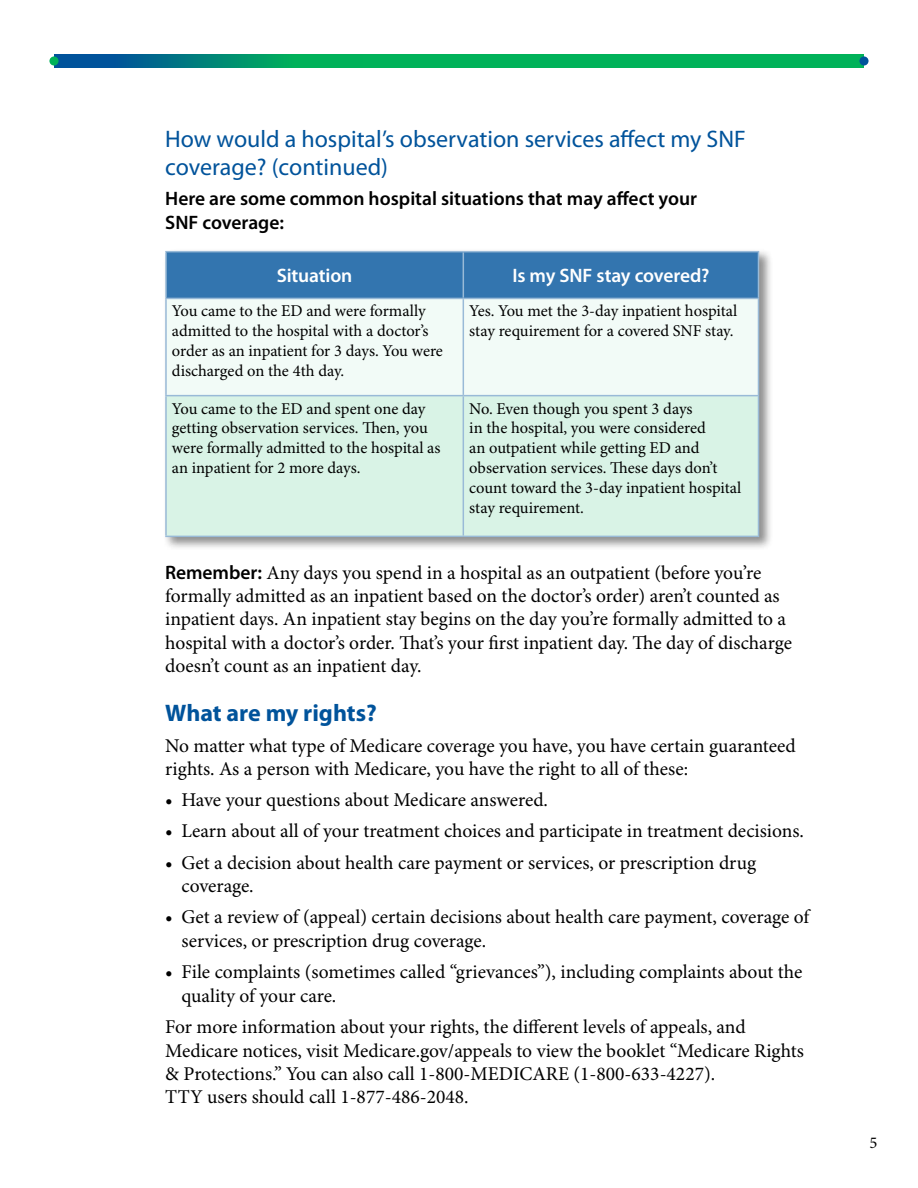
<style>
.page{position:relative;width:918px;height:1188px;background:#fff}
.page>*{position:absolute;margin:0;border:0;box-sizing:border-box;transform-origin:0 0}
.t1{font:24px/28.8px "Myriad Pro";color:#00539b}
.Fact_Sheet_Subheader{font:700 24px "Myriad Pro";color:#00539b}
.Fact_Sheet_Text{font:19.5px/23.4px "Minion Pro";color:#000}
.Fact_Sheet_Bullets_L{font:600 19.5px/23.4px "Myriad Pro";color:#000}
.Fact_Sheet_Chart_Hea{font:600 19.5px "Myriad Pro";letter-spacing:-.005em;color:#fff}
.Fact_Sheet_Chart_tex{font:16.5px/19.8px "Minion Pro";letter-spacing:-.005em;color:#000}
.s1{font-family:"Myriad Pro";font-weight:600}
</style>
<div class="page">
<div style="left:54px;top:54px;width:810px;height:14px;background:#00b259"></div>
<svg style="left:54px;top:54px;width:223px;height:14px;background:#007284"></svg>
<svg style="left:859px;top:56px;width:10px;height:10px"></svg>
<svg style="left:49px;top:56px;width:10px;height:10px"></svg>
<div style="left:163px;top:248px;width:610px;height:303px;background:#000;opacity:.45"></div>
<div style="left:167px;top:252px;width:591px;height:46px;background:#3375af"></div>
<div style="left:167px;top:299px;width:591px;height:96px;background:#f2fbf7"></div>
<div style="left:167px;top:396px;width:591px;height:140px;background:#d9f3e6"></div>
<hr style="left:165px;top:251px;width:298px;height:1px;background:#99bad7">
<hr style="left:165px;top:252px;width:2px;height:46px;background:#99bad7">
<hr style="left:463px;top:251px;width:296px;height:1px;background:#99bad7">
<hr style="left:463px;top:252px;width:1px;height:46px;background:#99bad7">
<hr style="left:758px;top:252px;width:1px;height:46px;background:#99bad7">
<hr style="left:165px;top:298px;width:298px;height:1px;background:#99bad7">
<hr style="left:463px;top:298px;width:296px;height:1px;background:#99bad7">
<hr style="left:165px;top:299px;width:2px;height:96px;background:#99bad7">
<hr style="left:463px;top:299px;width:1px;height:96px;background:#99bad7">
<hr style="left:758px;top:299px;width:1px;height:96px;background:#99bad7">
<hr style="left:165px;top:395px;width:298px;height:1px;background:#99bad7">
<hr style="left:165px;top:396px;width:2px;height:140px;background:#99bad7">
<hr style="left:463px;top:395px;width:296px;height:1px;background:#99bad7">
<hr style="left:463px;top:396px;width:1px;height:140px;background:#99bad7">
<hr style="left:758px;top:396px;width:1px;height:140px;background:#99bad7">
<hr style="left:165px;top:536px;width:298px;height:1px;background:#99bad7">
<hr style="left:463px;top:536px;width:296px;height:1px;background:#99bad7">
<p class="t1" style="left:165px;top:125px;width:582px">How would a hospital’s observation services affect my SNF coverage? (continued)</p>
<p class="Fact_Sheet_Bullets_L" style="left:165px;top:188px;width:533px">Here are some common hospital situations that may affect your<br>SNF coverage:</p>
<p class="Fact_Sheet_Chart_Hea" style="left:277px;top:265px;width:77px">Situation</p>
<p class="Fact_Sheet_Chart_Hea" style="left:512px;top:265px;width:199px">Is my SNF stay covered?</p>
<p class="Fact_Sheet_Chart_tex" style="left:172px;top:302px;width:272px">You came to the ED and were formally admitted to the hospital with a doctor’s order as an inpatient for 3 days. You were discharged on the 4th day.</p>
<p class="Fact_Sheet_Chart_tex" style="left:469px;top:302px;width:270px">Yes. You met the 3-day inpatient hospital stay requirement for a covered SNF stay.</p>
<p class="Fact_Sheet_Chart_tex" style="left:172px;top:399px;width:270px">You came to the ED and spent one day getting observation services. Then, you were formally admitted to the hospital as an inpatient for 2 more days.</p>
<p class="Fact_Sheet_Chart_tex" style="left:469px;top:399px;width:274px">No. Even though you spent 3 days<br>in the hospital, you were considered<br>an outpatient while getting ED and observation services. These days don’t count toward the 3-day inpatient hospital stay requirement.</p>
<p class="Fact_Sheet_Text" style="left:165px;top:561px;width:628px"><span class="s1">Remember:</span> Any days you spend in a hospital as an outpatient (before you’re formally admitted as an inpatient based on the doctor’s order) aren’t counted as inpatient days. An inpatient stay begins on the day you’re formally admitted to a hospital with a doctor’s order. That’s your first inpatient day. The day of discharge doesn’t count as an inpatient day.</p>
<h2 class="Fact_Sheet_Subheader" style="left:165px;top:700px;width:213px">What are my rights?</h2>
<p class="Fact_Sheet_Text" style="left:165px;top:735px;width:632px">No matter what type of Medicare coverage you have, you have certain guaranteed rights. As a person with Medicare, you have the right to all of these:</p>
<p class="Fact_Sheet_Text" style="left:165px;top:788px;width:384px">• Have your questions about Medicare answered.</p>
<p class="Fact_Sheet_Text" style="left:165px;top:820px;width:640px">• Learn about all of your treatment choices and participate in treatment decisions.</p>
<p class="Fact_Sheet_Text" style="left:181px;top:851px;width:576px;text-indent:-16px">• Get a decision about health care payment or services, or prescription drug coverage.</p>
<p class="Fact_Sheet_Text" style="left:181px;top:906px;width:629px;text-indent:-16px">• Get a review of (appeal) certain decisions about health care payment, coverage of services, or prescription drug coverage.</p>
<p class="Fact_Sheet_Text" style="left:181px;top:961px;width:623px;text-indent:-16px">• File complaints (sometimes called “grievances”), including complaints about the quality of your care.</p>
<p class="Fact_Sheet_Text" style="left:165px;top:1016px;width:640px">For more information about your rights, the different levels of appeals, and Medicare notices, visit Medicare.gov/appeals to view the booklet “Medicare Rights &amp; Protections.” You can also call 1-800-MEDICARE (1‑800‑633-4227).<br>TTY users should call 1-877-486-2048.</p>
<p class="Fact_Sheet_Chart_tex" style="left:870px;top:1133px;width:9px">5</p>
</div>
